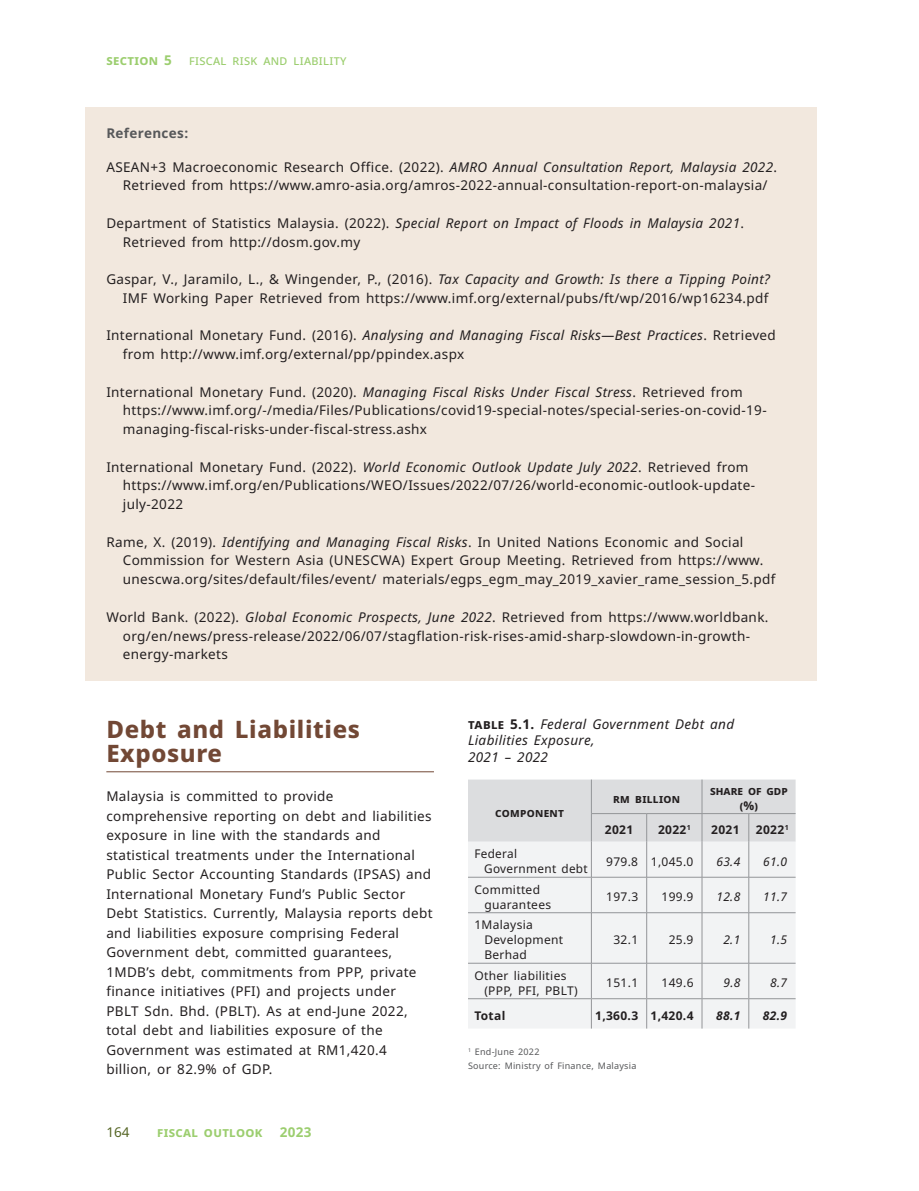
<style>
.page{position:relative;width:919px;height:1191px;background:#fff}
.page>*{position:absolute;margin:0;border:0;box-sizing:border-box;transform-origin:0 0}
.t1{font:800 24px/24px "Noto Sans";letter-spacing:.025em;color:#724835}
.t2{font:13.5px/19.5px "Noto Sans";letter-spacing:.025em;color:#231f20}
.t3{font:italic 13.5px/16.2px "Noto Sans";letter-spacing:.025em;color:#231f20}
.t4{font:700 13.5px "Noto Sans";letter-spacing:.025em;color:#9cce6f}
.t5{font:13.5px "Noto Sans";letter-spacing:.025em;color:#9cce6f}
.t6{font:700 13.5px "Noto Sans";letter-spacing:.025em;color:#57585a}
.t7{font:13.5px "Noto Sans";color:#546423}
.t8{font:12px/15px "Noto Sans";letter-spacing:.025em;color:#231f20}
.t9{font:700 12px/15px "Noto Sans";letter-spacing:.025em;color:#231f20;text-align:center}
.t10{font:italic 12px "Noto Sans";letter-spacing:.025em;color:#231f20}
.t11{font:italic 700 12px "Noto Sans";color:#231f20}
.t12{font:9px/13.5px "Noto Sans";letter-spacing:.025em;color:#57585a}
.s1{font-style:italic}
.s2{font-weight:700;font-style:normal}
</style>
<div class="page">
<div style="left:85px;top:107px;width:731px;height:573px;background:#f2e8de"></div>
<hr style="left:106px;top:771px;width:328px;height:1px;background:#724835">
<div style="left:468px;top:841px;width:327px;height:187px;background:#f2f3f4"></div>
<svg style="left:591px;top:999px;width:1px;height:29px"></svg>
<svg style="left:748px;top:999px;width:1px;height:29px"></svg>
<hr style="left:591px;top:841px;width:1px;height:36px;background:#939598">
<hr style="left:646px;top:841px;width:1px;height:36px;background:#939598">
<hr style="left:701px;top:841px;width:1px;height:36px;background:#939598">
<hr style="left:748px;top:841px;width:1px;height:36px;background:#939598">
<hr style="left:591px;top:877px;width:1px;height:35px;background:#939598">
<hr style="left:646px;top:877px;width:1px;height:35px;background:#939598">
<hr style="left:701px;top:877px;width:1px;height:35px;background:#939598">
<hr style="left:748px;top:877px;width:1px;height:35px;background:#939598">
<hr style="left:591px;top:913px;width:1px;height:50px;background:#939598">
<hr style="left:646px;top:913px;width:1px;height:50px;background:#939598">
<hr style="left:701px;top:913px;width:1px;height:50px;background:#939598">
<hr style="left:748px;top:913px;width:1px;height:50px;background:#939598">
<hr style="left:591px;top:963px;width:1px;height:35px;background:#939598">
<hr style="left:646px;top:963px;width:1px;height:35px;background:#939598">
<hr style="left:701px;top:963px;width:1px;height:35px;background:#939598">
<hr style="left:748px;top:963px;width:1px;height:35px;background:#939598">
<svg style="left:646px;top:999px;width:1px;height:29px"></svg>
<svg style="left:701px;top:999px;width:1px;height:29px"></svg>
<hr style="left:468px;top:877px;width:123px;height:1px;background:#939598">
<hr style="left:591px;top:877px;width:55px;height:1px;background:#939598">
<hr style="left:646px;top:877px;width:56px;height:1px;background:#939598">
<hr style="left:702px;top:877px;width:46px;height:1px;background:#939598">
<hr style="left:748px;top:877px;width:47px;height:1px;background:#939598">
<hr style="left:591px;top:912px;width:55px;height:1px;background:#939598">
<hr style="left:646px;top:912px;width:56px;height:1px;background:#939598">
<hr style="left:702px;top:912px;width:46px;height:1px;background:#939598">
<hr style="left:748px;top:912px;width:47px;height:1px;background:#939598">
<hr style="left:591px;top:963px;width:55px;height:1px;background:#939598">
<hr style="left:646px;top:963px;width:56px;height:1px;background:#939598">
<hr style="left:702px;top:963px;width:46px;height:1px;background:#939598">
<hr style="left:748px;top:963px;width:47px;height:1px;background:#939598">
<div style="left:468px;top:779px;width:327px;height:62px;background:#dcdddf"></div>
<hr style="left:468px;top:912px;width:123px;height:1px;background:#939598">
<hr style="left:468px;top:963px;width:123px;height:1px;background:#939598">
<hr style="left:468px;top:998px;width:123px;height:1px;background:#939598">
<hr style="left:591px;top:998px;width:55px;height:1px;background:#939598">
<hr style="left:646px;top:998px;width:56px;height:1px;background:#939598">
<hr style="left:702px;top:998px;width:46px;height:1px;background:#939598">
<hr style="left:748px;top:998px;width:47px;height:1px;background:#939598">
<p class="t4" style="left:106px;top:51px;width:67px">SECTION 5</p>
<p class="t5" style="left:189px;top:51px;width:159px">fiscal risk and liability</p>
<p class="t6" style="left:106px;top:123px;width:83px">REFERENCES:</p>
<p class="t2" style="left:106px;top:158px;width:672px;line-height:18.8px;text-align:center">ASEAN+3 Macroeconomic Research Office. (2022). <span class="s1">AMRO Annual Consultation Report, Malaysia 2022</span>.<br>Retrieved from https://www.amro-asia.org/amros-2022-annual-consultation-report-on-malaysia/</p>
<p class="t2" style="left:123px;top:214px;width:622px;line-height:18.8px;text-indent:-16px">Department of Statistics Malaysia. (2022). <span class="s1">Special Report on Impact of Floods in Malaysia 2021</span>.<br>Retrieved from http://dosm.gov.my</p>
<p class="t2" style="left:106px;top:270px;width:665px;line-height:18.8px;text-align:right">Gaspar, V., Jaramilo, L., &amp; Wingender, P., (2016). <span class="s1">Tax Capacity and Growth: Is there a Tipping Point?<br></span>IMF Working Paper Retrieved from https://www.imf.org/external/pubs/ft/wp/2016/wp16234.pdf</p>
<p class="t2" style="left:123px;top:326px;width:654px;line-height:18.8px;text-indent:-16px">International Monetary Fund. (2016). <span class="s1">Analysing and Managing Fiscal Risks—Best Practices</span>. Retrieved from http://www.imf.org/external/pp/ppindex.aspx</p>
<p class="t2" style="left:123px;top:383px;width:645px;line-height:18.8px;text-indent:-16px">International Monetary Fund. (2020). <span class="s1">Managing Fiscal Risks Under Fiscal Stress</span>. Retrieved from https://www.imf.org/-/media/Files/Publications/covid19-special-notes/special-series-on-covid-19- managing-fiscal-risks-under-fiscal-stress.ashx</p>
<p class="t2" style="left:123px;top:458px;width:633px;line-height:18.8px;text-indent:-16px">International Monetary Fund. (2022). <span class="s1">World Economic Outlook Update July 2022</span>. Retrieved from https://www.imf.org/en/Publications/WEO/Issues/2022/07/26/world-economic-outlook-update&shy;july-2022</p>
<p class="t2" style="left:123px;top:533px;width:654px;line-height:18.8px;text-indent:-16px">Rame, X. (2019). <span class="s1">Identifying and Managing Fiscal Risks</span>. In United Nations Economic and Social<br>Commission for Western Asia (UNESCWA) Expert Group Meeting. Retrieved from https://www. unescwa.org/sites/default/files/event/ materials/egps_egm_may_2019_xavier_rame_session_5.pdf</p>
<p class="t2" style="left:123px;top:608px;width:647px;line-height:18.8px;text-indent:-16px">World Bank. (2022). <span class="s1">Global Economic Prospects, June 2022</span>. Retrieved from https://www.worldbank. org/en/news/press-release/2022/06/07/stagflation-risk-rises-amid-sharp-slowdown-in-growth&shy;energy-markets</p>
<p class="t1" style="left:106px;top:718px;width:255px">Debt and Liabilities<br>Exposure</p>
<p class="t2" style="left:106px;top:787px;width:328px">Malaysia is committed to provide comprehensive reporting on debt and liabilities exposure in line with the standards and statistical treatments under the International Public Sector Accounting Standards (IPSAS) and International Monetary Fund’s Public Sector Debt Statistics. Currently, Malaysia reports debt and liabilities exposure comprising Federal Government debt, committed guarantees, 1MDB’s debt, commitments from PPP, private finance initiatives (PFI) and projects under<br>PBLT Sdn. Bhd. (PBLT). As at end-June 2022, total debt and liabilities exposure of the Government was estimated at RM1,420.4 billion, or 82.9% of GDP.</p>
<p class="t7" style="left:106px;top:1123px;width:25px">164</p>
<p class="t4" style="left:157px;top:1123px;width:107px">FISCAL OUTLOOK</p>
<p class="t4" style="left:280px;top:1123px;width:33px">2023</p>
<p class="t3" style="left:468px;top:716px;width:268px"><span class="s2">TABLE 5.1.</span> Federal Government Debt and<br>Liabilities Exposure,<br>2021 – 2022</p>
<p class="t9" style="left:495px;top:805px;width:71px">COMPONENT</p>
<p class="t9" style="left:613px;top:791px;width:68px">RM BILLION</p>
<p class="t9" style="left:710px;top:784px;width:79px">SHARE OF GDP (%)</p>
<p class="t9" style="left:604px;top:822px;width:30px">2021</p>
<p class="t9" style="left:658px;top:822px;width:34px">2022<sup>1</sup></p>
<p class="t9" style="left:711px;top:822px;width:30px">2021</p>
<p class="t9" style="left:755px;top:822px;width:34px">2022<sup>1</sup></p>
<p class="t8" style="left:484px;top:847px;width:105px;text-indent:-10px">Federal<br>Government debt</p>
<p class="t8" style="left:606px;top:854px;width:89px">979.8 1,045.0</p>
<p class="t10" style="left:716px;top:853px;width:25px">63.4</p>
<p class="t10" style="left:763px;top:853px;width:25px">61.0</p>
<p class="t8" style="left:484px;top:882px;width:68px;text-indent:-10px">Committed guarantees</p>
<p class="t8" style="left:606px;top:890px;width:33px">197.3</p>
<p class="t8" style="left:661px;top:890px;width:33px">199.9</p>
<p class="t10" style="left:716px;top:888px;width:25px">12.8</p>
<p class="t10" style="left:763px;top:888px;width:25px">11.7</p>
<p class="t8" style="left:484px;top:917px;width:80px;text-indent:-10px">1Malaysia<br>Development<br>Berhad</p>
<p class="t8" style="left:613px;top:932px;width:26px">32.1</p>
<p class="t8" style="left:668px;top:932px;width:26px">25.9</p>
<p class="t10" style="left:723px;top:931px;width:18px">2.1</p>
<p class="t10" style="left:770px;top:931px;width:18px">1.5</p>
<p class="t8" style="left:484px;top:968px;width:95px;text-indent:-10px">Other liabilities (PPP, PFI, PBLT)</p>
<p class="t8" style="left:606px;top:975px;width:33px">151.1</p>
<p class="t8" style="left:661px;top:975px;width:33px">149.6</p>
<p class="t10" style="left:723px;top:974px;width:18px">9.8</p>
<p class="t10" style="left:770px;top:974px;width:18px">8.7</p>
<p class="t9" style="left:474px;top:1008px;width:32px">TOTAL</p>
<p class="t9" style="left:595px;top:1008px;width:100px">1,360.3 1,420.4</p>
<p class="t11" style="left:716px;top:1007px;width:26px">88.1</p>
<p class="t11" style="left:762px;top:1007px;width:26px">82.9</p>
<p class="t12" style="left:468px;top:1045px;width:170px"><sup>1</sup> End-June 2022<br>Source: Ministry of Finance, Malaysia</p>
</div>
